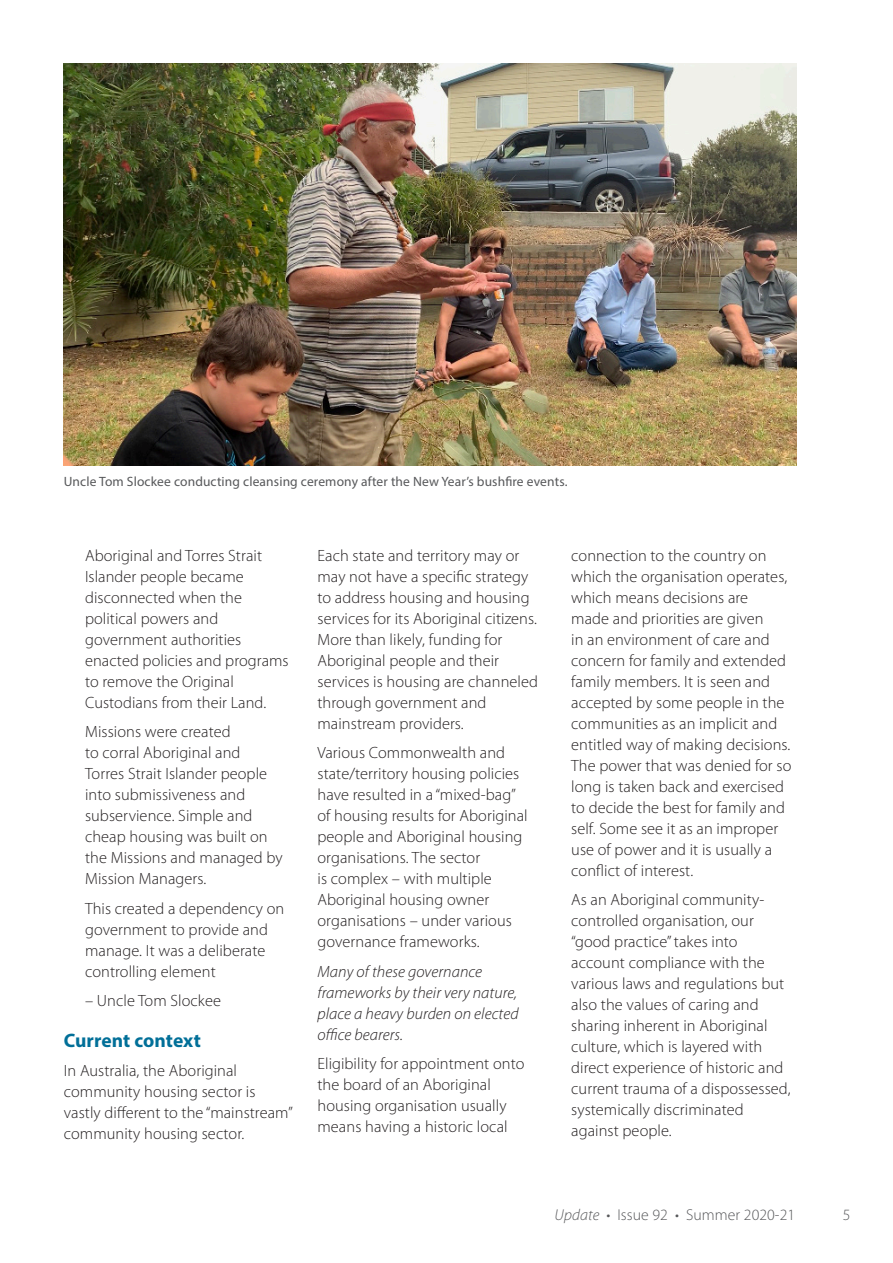
<style>
.page{position:relative;width:893px;height:1263px;background:#fff}
.page>*{position:absolute;margin:0;border:0;box-sizing:border-box;transform-origin:0 0}
.Article_subheadings{font:700 19.5px "Myriad Pro";color:#016f98}
.Body{font:300 16.35px/21px "Myriad Pro";letter-spacing:.005em;color:#231f20}
.Quotes__non-pullouts{font:300 16.35px/21px "Myriad Pro";letter-spacing:.005em;color:#231f20}
.Body-2{font:italic 300 16.35px/21px "Myriad Pro";letter-spacing:.005em;color:#231f20}
.t1{font:300 15.75px "Myriad Pro";letter-spacing:.005em;color:#57585a}
.t2{font:13.5px "Myriad Pro";letter-spacing:.01em;color:#57585a}
.s1{font-style:italic}
</style>
<div class="page">
<img style="left:64px;top:64px;width:732px;height:402px">
<p class="t2" style="left:64px;top:473px;width:505px">Uncle Tom Slockee conducting cleansing ceremony after the New Year’s bushfire events.</p>
<p class="Quotes__non-pullouts" style="left:85px;top:545px;width:205px">Aboriginal and Torres Strait<br>Islander people became disconnected when the political powers and government authorities enacted policies and programs to remove the Original<br>Custodians from their Land.</p>
<p class="Quotes__non-pullouts" style="left:85px;top:721px;width:199px">Missions were created<br>to corral Aboriginal and<br>Torres Strait Islander people into submissiveness and subservience. Simple and cheap housing was built on the Missions and managed by<br>Mission Managers.</p>
<p class="Quotes__non-pullouts" style="left:85px;top:898px;width:201px">This created a dependency on government to provide and manage. It was a deliberate controlling element</p>
<p class="Quotes__non-pullouts" style="left:85px;top:990px;width:137px">– Uncle Tom Slockee</p>
<p class="Article_subheadings" style="left:64px;top:1027px;width:139px">Current context</p>
<p class="Body" style="left:64px;top:1060px;width:231px">In Australia, the Aboriginal community housing sector is vastly different to the “mainstream” community housing sector.</p>
<p class="Body" style="left:317px;top:545px;width:222px">Each state and territory may or may not have a specific strategy to address housing and housing services for its Aboriginal citizens.<br>More than likely, funding for<br>Aboriginal people and their services is housing are channeled through government and mainstream providers.</p>
<p class="Body" style="left:317px;top:742px;width:212px">Various Commonwealth and state/territory housing policies have resulted in a “mixed-bag” of housing results for Aboriginal people and Aboriginal housing organisations. The sector<br>is complex – with multiple<br>Aboriginal housing owner organisations – under various governance frameworks.</p>
<p class="Body-2" style="left:317px;top:961px;width:203px">Many of these governance frameworks by their very nature, place a heavy burden on elected office bearers.</p>
<p class="Body" style="left:317px;top:1053px;width:208px">Eligibility for appointment onto the board of an Aboriginal housing organisation usually means having a historic local</p>
<p class="Body" style="left:571px;top:545px;width:222px">connection to the country on which the organisation operates, which means decisions are<br>made and priorities are given<br>in an environment of care and concern for family and extended family members. It is seen and accepted by some people in the communities as an implicit and entitled way of making decisions.<br>The power that was denied for so long is taken back and exercised to decide the best for family and self. Some see it as an improper use of power and it is usually a conflict of interest.</p>
<p class="Body" style="left:571px;top:889px;width:221px">As an Aboriginal community&shy;controlled organisation, our “good practice” takes into account compliance with the various laws and regulations but also the values of caring and sharing inherent in Aboriginal culture, which is layered with direct experience of historic and current trauma of a dispossessed, systemically discriminated against people.</p>
<p class="t1" style="left:554px;top:1206px;width:242px"><span class="s1">Update</span> • Issue 92 • Summer 2020-21</p>
<p class="t1" style="left:843px;top:1206px;width:9px">5</p>
</div>
